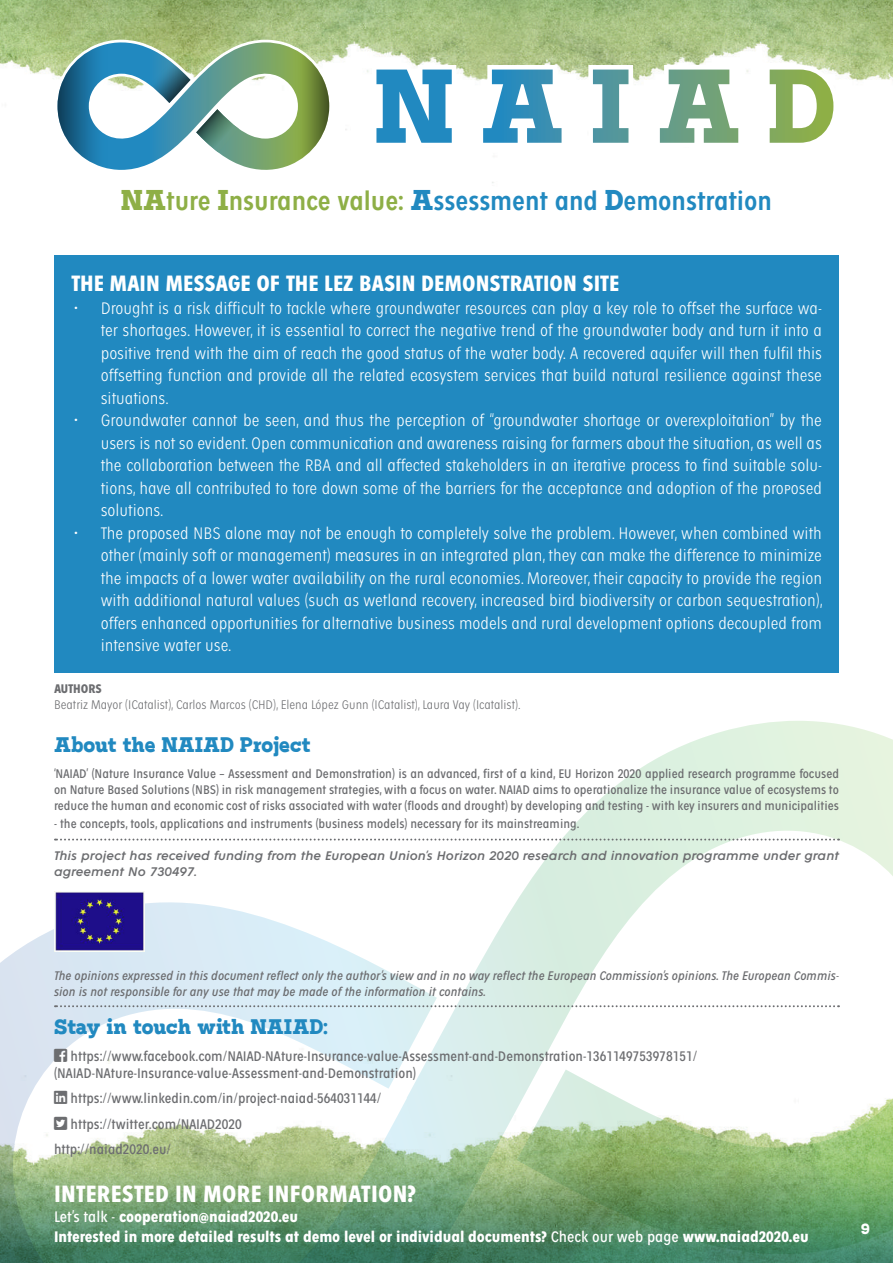
<style>
.page{position:relative;width:893px;height:1263px;background:#fff}
.page>*{position:absolute;margin:0;border:0;box-sizing:border-box;transform-origin:0 0}
.t1{font:600 condensed 28.5px "Fenomen Sans";color:#2189c0}
.t2{font:700 condensed 25.5px "Fenomen Sans";letter-spacing:.01em;color:#fff}
.t3{font:700 condensed 24px "Fenomen Sans";color:#fff}
.Heading_1{font:900 21px "Arbour";color:#2189c0}
.t4{font:300 condensed 18px/22.5px "Fenomen Sans";color:#fff;text-align:justify}
.t5{font:700 condensed 16.5px/19.8px "Fenomen Sans";color:#fff}
.t6{font:condensed 15px/16.5px "Fenomen Sans";color:#6c6d70}
.t7{font:900 15px "Arbour";color:#fff}
.t8{font:condensed 13.5px/16.2px "Fenomen Sans";color:#6c6d70;text-align:justify}
.t9{font:italic condensed 13.5px/16.2px "Fenomen Sans";color:#6c6d70}
.t10{font:italic 13.5px/16.2px "Fenomen Sans";color:#6c6d70}
.t11{font:300 condensed 13.5px "Fenomen Sans";color:#6c6d70}
.t12{font:700 condensed 13.5px "Fenomen Sans";letter-spacing:-.005em;color:#6c6d70}
.s1{font-family:"Arbour";font-weight:900;font-stretch:normal;color:#8eaf46}
.s2{color:#8eaf46}
.s3{font-family:"Arbour";font-weight:900;font-stretch:normal}
.s4{font-weight:400}
</style>
<div class="page">
<svg style="left:0;top:721px;width:893px;height:437px"></svg>
<img style="left:0;top:0;width:893px;height:183px">
<svg style="left:0;top:1158px;width:893px;height:105px;background:#699a6b"></svg>
<svg style="left:55px;top:40px;width:277px;height:133px"></svg>
<svg style="left:372px;top:65px;width:466px;height:82px"></svg>
<div style="left:54px;top:255px;width:785px;height:418px;background:#2189c0"></div>
<svg style="left:55px;top:1005px;width:784px;height:2px;background:#bdc5c9"></svg>
<img style="left:54px;top:891px;width:90px;height:61px">
<svg style="left:55px;top:839px;width:784px;height:1px"></svg>
<svg style="left:54px;top:1049px;width:13px;height:13px"></svg>
<svg style="left:54px;top:1091px;width:13px;height:13px"></svg>
<svg style="left:54px;top:1116px;width:13px;height:14px"></svg>
<h1 class="t1" style="left:121px;top:186px;width:653px"><span class="s1">NA</span><span class="s2">ture</span> <span class="s1">I</span><span class="s2">nsurance value:</span> <span class="s3">A</span>ssessment and <span class="s3">D</span>emonstration</h1>
<p class="t3" style="left:71px;top:270px;width:550px">THE MAIN MESSAGE OF THE LEZ BASIN DEMONSTRATION SITE</p>
<p class="t4" style="left:101px;top:297px;width:723px;text-indent:-27px">• Drought is a risk difficult to tackle where groundwater resources can play a key role to offset the surface wa&shy;ter shortages. However, it is essential to correct the negative trend of the groundwater body and turn it into a positive trend with the aim of reach the good status of the water body. A recovered aquifer will then fulfil this offsetting function and provide all the related ecosystem services that build natural resilience against these situations.</p>
<p class="t4" style="left:101px;top:409px;width:723px;text-indent:-27px">• Groundwater cannot be seen, and thus the perception of “groundwater shortage or overexploitation” by the users is not so evident. Open communication and awareness raising for farmers about the situation, as well as the collaboration between the RBA and all affected stakeholders in an iterative process to find suitable solu&shy;tions, have all contributed to tore down some of the barriers for the acceptance and adoption of the proposed solutions.</p>
<p class="t4" style="left:101px;top:522px;width:723px;text-indent:-27px">• The proposed NBS alone may not be enough to completely solve the problem. However, when combined with other (mainly soft or management) measures in an integrated plan, they can make the difference to minimize the impacts of a lower water availability on the rural economies. Moreover, their capacity to provide the region with additional natural values (such as wetland recovery, increased bird biodiversity or carbon sequestration), offers enhanced opportunities for alternative business models and rural development options decoupled from intensive water use.</p>
<p class="t12" style="left:54px;top:681px;width:49px">AUTHORS</p>
<p class="t11" style="left:54px;top:697px;width:468px">Beatriz Mayor (ICatalist), Carlos Marcos (CHD), Elena López Gunn (ICatalist), Laura Vay (Icatalist).</p>
<p class="Heading_1" style="left:54px;top:731px;width:258px">About the NAIAD Project</p>
<p class="t8" style="left:54px;top:765px;width:787px">‘NAIAD’ (Nature Insurance Value – Assessment and Demonstration) is an advanced, first of a kind, EU Horizon 2020 applied research programme focused on Nature Based Solutions (NBS) in risk management strategies, with a focus on water. NAIAD aims to operationalize the insurance value of ecosystems to reduce the human and economic cost of risks associated with water (floods and drought) by developing and testing - with key insurers and municipalities</p>
<p class="t8" style="left:54px;top:816px;width:527px">- the concepts, tools, applications and instruments (business models) necessary for its mainstreaming.</p>
<p class="t10" style="left:54px;top:847px;width:786px">This project has received funding from the European Union’s Horizon 2020 research and innovation programme under grant agreement No 730497.</p>
<p class="t9" style="left:54px;top:967px;width:786px">The opinions expressed in this document reflect only the author’s view and in no way reflect the European Commission’s opinions. The European Commis&shy;sion is not responsible for any use that may be made of the information it contains.</p>
<p class="Heading_1" style="left:54px;top:1013px;width:276px">Stay in touch with NAIAD:</p>
<p class="t6" style="left:54px;top:1048px;width:645px">□□❑◆ https://www.facebook.com/NAIAD-NAture-Insurance-value-Assessment-and-Demonstration-1361149753978151/ (NAIAD-NAture-Insurance-value-Assessment-and-Demonstration)</p>
<p class="t6" style="left:54px;top:1090px;width:329px">●■■ https://www.linkedin.com/in/project-naiad-564031144/</p>
<p class="t6" style="left:71px;top:1116px;width:173px">https://twitter.com/NAIAD2020</p>
<p class="t6" style="left:54px;top:1141px;width:119px">http://naiad2020.eu/</p>
<h2 class="t2" style="left:54px;top:1180px;width:363px">INTERESTED IN MORE INFORMATION?</h2>
<p class="t5" style="left:54px;top:1207px;width:756px"><span class="s4">Let’s talk -</span> cooperation@naiad2020.eu<br>Interested in more detailed results at demo level or individual documents? <span class="s4">Check our web page</span> www.naiad2020.eu</p>
<p class="t7" style="left:861px;top:1219px;width:10px">9</p>
</div>
